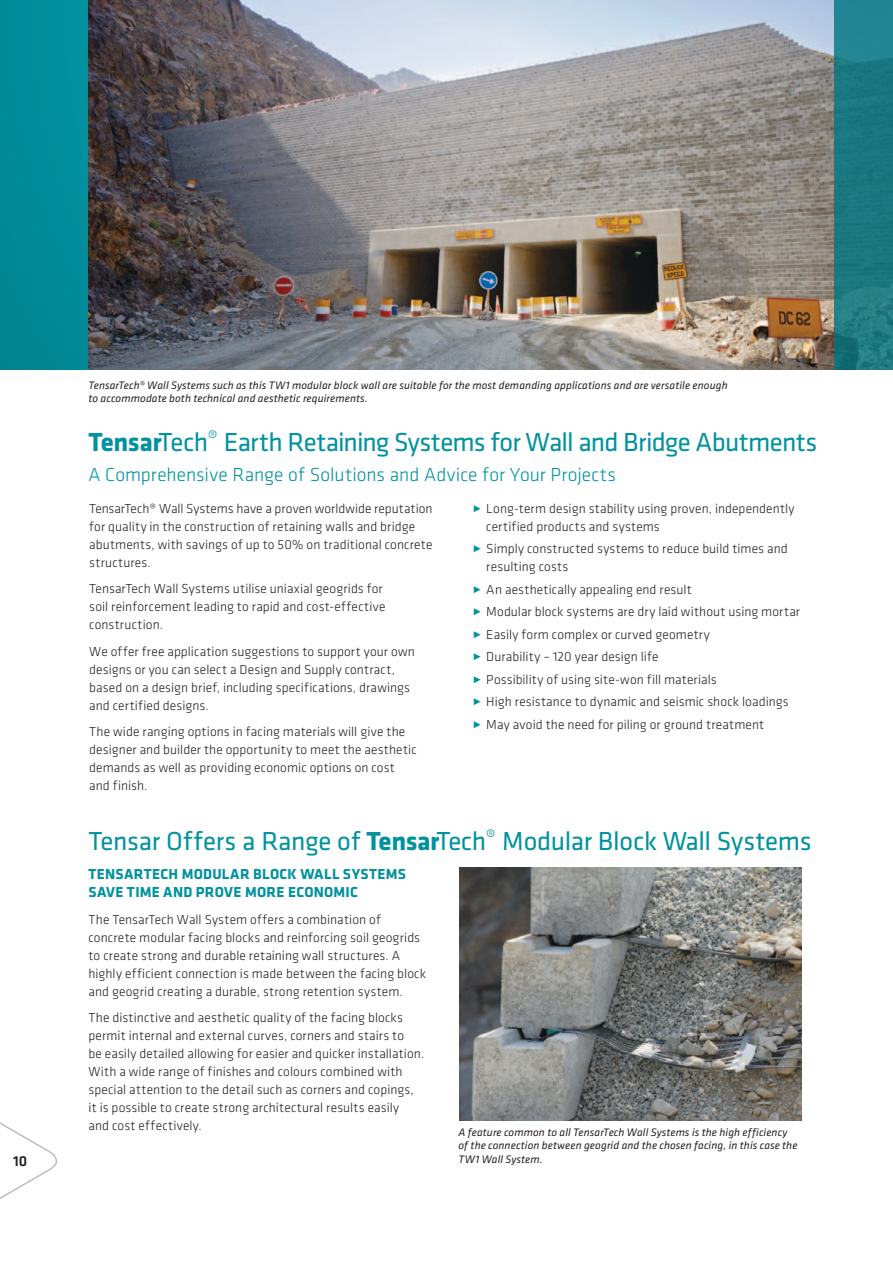
<style>
.page{position:relative;width:893px;height:1263px;background:#fff}
.page>*{position:absolute;margin:0;border:0;box-sizing:border-box;transform-origin:0 0}
.t1{font:27px "Klavika";letter-spacing:-.015em;color:#00929f}
.t2{font:300 19.5px "Klavika";letter-spacing:.005em;color:#00929f}
.t3{font:700 15px/18px "Klavika";letter-spacing:.02em;color:#00929f}
.t4{font:500 15px "Klavika";color:#231f20}
.t5{font:300 13.5px/18px "Klavika";letter-spacing:.005em;color:#231f20}
.t6{font:italic 11.25px/13.5px "Klavika";letter-spacing:.01em;color:#231f20}
.s1{font-weight:700}
.s2{color:#00929f}
</style>
<div class="page">
<div style="left:0;top:0;width:893px;height:370px;background:#008c9a"></div>
<img style="left:88px;top:0;width:746px;height:370px">
<img style="left:459px;top:868px;width:343px;height:253px">
<svg style="left:834px;top:0;width:59px;height:370px;background:#1d7982"></svg>
<svg style="left:0;top:1122px;width:57px;height:77px"></svg>
<p class="t4" style="left:13px;top:1151px;width:16px">10</p>
<p class="t6" style="left:88px;top:378px;width:641px">TensarTech® Wall Systems such as this TW1 modular block wall are suitable for the most demanding applications and are versatile enough to accommodate both technical and aesthetic requirements.</p>
<h1 class="t1" style="left:88px;top:424px;width:730px"><span class="s1">Tensar</span>Tech<sup>®</sup> Earth Retaining Systems for Wall and Bridge Abutments</h1>
<h2 class="t2" style="left:88px;top:462px;width:529px">A Comprehensive Range of Solutions and Advice for Your Projects</h2>
<p class="t5" style="left:486px;top:499px;width:310px;text-indent:-14px"><span class="s2">˴</span> Long-term design stability using proven, independently certified products and systems</p>
<p class="t5" style="left:486px;top:540px;width:303px;text-indent:-14px"><span class="s2">˴</span> Simply constructed systems to reduce build times and resulting costs</p>
<p class="t5" style="left:473px;top:578px;width:329px;line-height:22.5px"><span class="s2">˴</span> An aesthetically appealing end result<br><span class="s2">˴</span> Modular block systems are dry laid without using mortar <span class="s2">˴</span> Easily form complex or curved geometry<br><span class="s2">˴</span> Durability – 120 year design life<br><span class="s2">˴</span> Possibility of using site-won fill materials<br><span class="s2">˴</span> High resistance to dynamic and seismic shock loadings <span class="s2">˴</span> May avoid the need for piling or ground treatment</p>
<p class="t5" style="left:89px;top:499px;width:345px">TensarTech® Wall Systems have a proven worldwide reputation for quality in the construction of retaining walls and bridge abutments, with savings of up to 50% on traditional concrete structures.</p>
<p class="t5" style="left:89px;top:580px;width:298px">TensarTech Wall Systems utilise uniaxial geogrids for soil reinforcement leading to rapid and cost-effective construction.</p>
<p class="t5" style="left:89px;top:642px;width:327px">We offer free application suggestions to support your own designs or you can select a Design and Supply contract, based on a design brief, including specifications, drawings and certified designs.</p>
<p class="t5" style="left:89px;top:723px;width:329px">The wide ranging options in facing materials will give the designer and builder the opportunity to meet the aesthetic demands as well as providing economic options on cost and finish.</p>
<h1 class="t1" style="left:88px;top:823px;width:725px">Tensar Offers a Range of <span class="s1">Tensar</span>Tech<sup>®</sup> Modular Block Wall Systems</h1>
<p class="t3" style="left:88px;top:864px;width:319px">TENSARTECH MODULAR BLOCK WALL SYSTEMS<br>SAVE TIME AND PROVE MORE ECONOMIC</p>
<p class="t5" style="left:88px;top:910px;width:339px">The TensarTech Wall System offers a combination of concrete modular facing blocks and reinforcing soil geogrids to create strong and durable retaining wall structures. A highly efficient connection is made between the facing block and geogrid creating a durable, strong retention system.</p>
<p class="t5" style="left:88px;top:1008px;width:337px">The distinctive and aesthetic quality of the facing blocks permit internal and external curves, corners and stairs to<br>be easily detailed allowing for easier and quicker installation.<br>With a wide range of finishes and colours combined with special attention to the detail such as corners and copings, it is possible to create strong architectural results easily<br>and cost effectively.</p>
<p class="t6" style="left:458px;top:1125px;width:341px">A feature common to all TensarTech Wall Systems is the high efficiency of the connection between geogrid and the chosen facing, in this case the<br>TW1 Wall System.</p>
</div>
